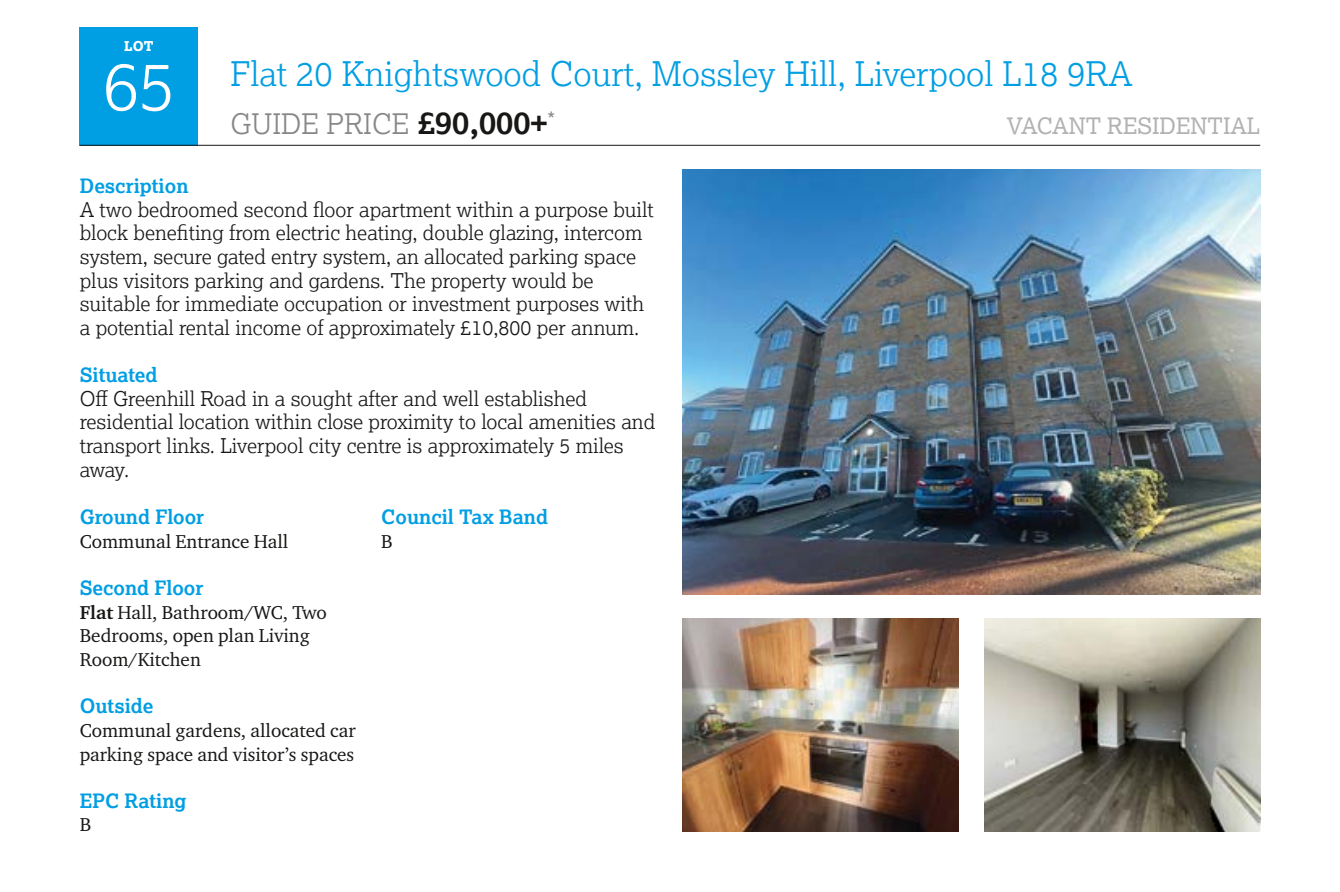
<style>
.page{position:relative;width:1340px;height:892px;background:#fff}
.page>*{position:absolute;margin:0;border:0;box-sizing:border-box;transform-origin:0 0}
.t1{font:300 67.5px "Lexia";color:#fff}
.t2{font:300 33.75px "Lexia";color:#009ee3}
.t3{font:300 28.12px "Lexia";color:#868786}
.t4{font:22.5px "Lexia";color:#b1b2b3}
.t5{font:300 20.25px/23.6px "Lexia";color:#181716}
.t6{font:20.25px "Lexia";color:#868786}
.t7{font:700 19.8px "Lexia";color:#009ee3}
.t8{font:19.12px/23.6px "Charter ITC Pro";color:#181716}
.t9{font:800 13.5px "Lexia";color:#fff}
.s1{font-weight:700;font-size:31.5px;color:#181716}
.s2{font-weight:700}
</style>
<div class="page">
<div style="left:80px;top:27px;width:118px;height:118px;background:#009ee3"></div>
<hr style="left:80px;top:145px;width:1180px;height:1px;background:#181716">
<img style="left:682px;top:618px;width:276px;height:213px">
<img style="left:984px;top:618px;width:276px;height:213px">
<img style="left:682px;top:169px;width:578px;height:425px">
<p class="t9" style="left:124px;top:37px;width:31px">LOT</p>
<h1 class="t1" style="left:102px;top:43px;width:74px">65</h1>
<h2 class="t2" style="left:230px;top:53px;width:903px">Flat 20 Knightswood Court, Mossley Hill, Liverpool L18 9RA</h2>
<h3 class="t3" style="left:230px;top:106px;width:318px">GUIDE PRICE <span class="s1">£90,000+</span></h3>
<p class="t4" style="left:1006px;top:111px;width:255px">VACANT RESIDENTIAL</p>
<p class="t6" style="left:547px;top:107px;width:9px">*</p>
<p class="t7" style="left:80px;top:173px;width:110px">Description</p>
<p class="t5" style="left:80px;top:197px;width:575px">A two bedroomed second floor apartment within a purpose built block benefiting from electric heating, double glazing, intercom system, secure gated entry system, an allocated parking space plus visitors parking and gardens. The property would be suitable for immediate occupation or investment purposes with a potential rental income of approximately £10,800 per annum.</p>
<p class="t7" style="left:80px;top:362px;width:79px">Situated</p>
<p class="t5" style="left:80px;top:386px;width:577px">Off Greenhill Road in a sought after and well established residential location within close proximity to local amenities and transport links. Liverpool city centre is approximately 5 miles away.</p>
<p class="t7" style="left:80px;top:504px;width:126px">Ground Floor</p>
<p class="t8" style="left:80px;top:528px;width:210px">Communal Entrance Hall</p>
<p class="t7" style="left:80px;top:575px;width:125px">Second Floor</p>
<p class="t8" style="left:80px;top:599px;width:249px"><span class="s2">Flat</span> Hall, Bathroom/WC, Two<br>Bedrooms, open plan Living<br>Room/Kitchen</p>
<p class="t7" style="left:80px;top:693px;width:75px">Outside</p>
<p class="t8" style="left:80px;top:717px;width:277px">Communal gardens, allocated car parking space and visitor’s spaces</p>
<p class="t7" style="left:80px;top:787px;width:108px">EPC Rating</p>
<p class="t8" style="left:80px;top:812px;width:13px">B</p>
<p class="t7" style="left:381px;top:504px;width:168px">Council Tax Band</p>
<p class="t8" style="left:381px;top:528px;width:13px">B</p>
</div>
